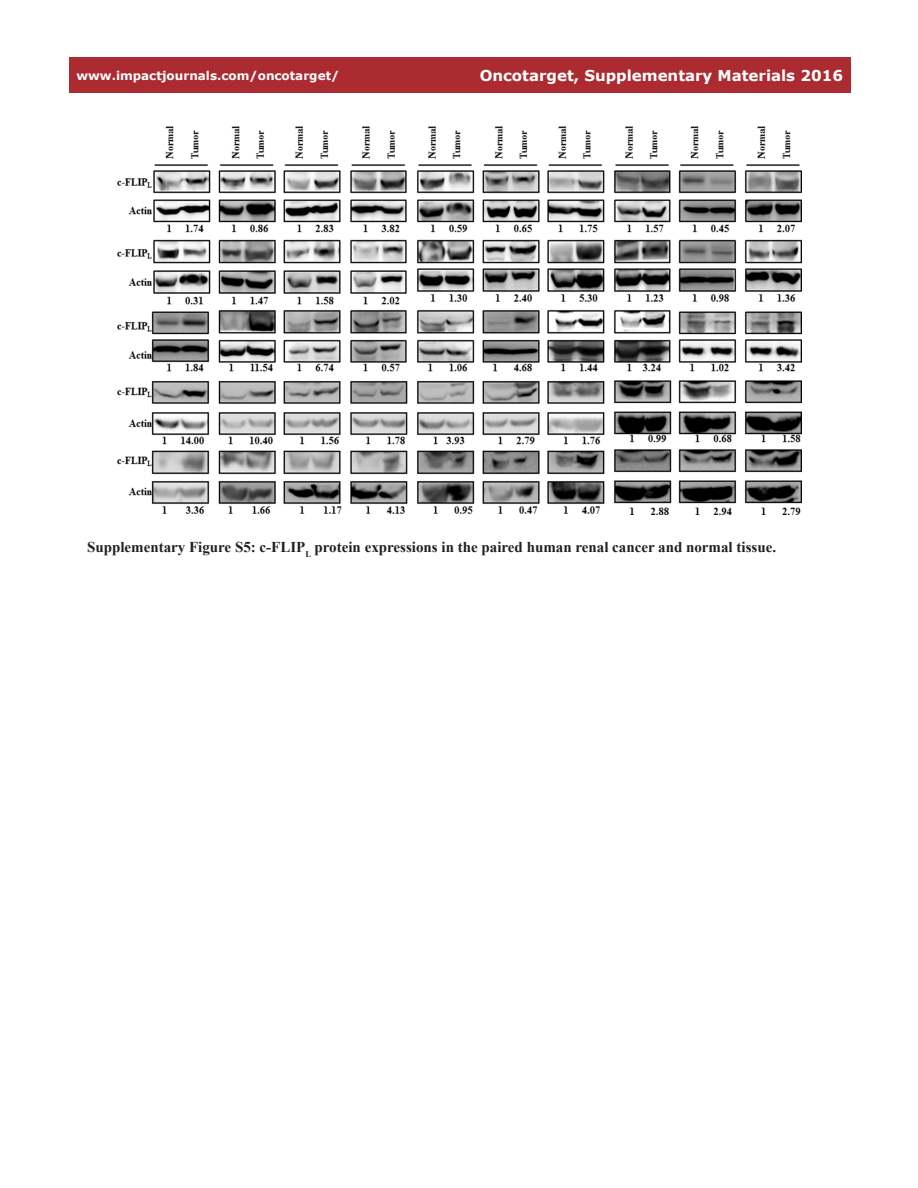
<style>
.page{position:relative;width:918px;height:1188px;background:#fff}
.page>*{position:absolute;margin:0;border:0;box-sizing:border-box;transform-origin:0 0}
.t1{font:700 15px "Times New Roman";color:#231f20}
.t2{font:700 15px "Verdana";color:#fff}
.t3{font:700 12px "Verdana";color:#fff}
</style>
<div class="page">
<div style="left:69px;top:57px;width:781px;height:36px;background:#ac2b31"></div>
<img style="left:118px;top:127px;width:684px;height:387px">
<p class="t3" style="left:76px;top:67px;width:264px">www.impactjournals.com/oncotarget/</p>
<p class="t2" style="left:480px;top:65px;width:365px">Oncotarget, Supplementary Materials 2016</p>
<p class="t1" style="left:87px;top:537px;width:691px">Supplementary Figure S5: c-FLIP<sub>L</sub> protein expressions in the paired human renal cancer and normal tissue.</p>
</div>
